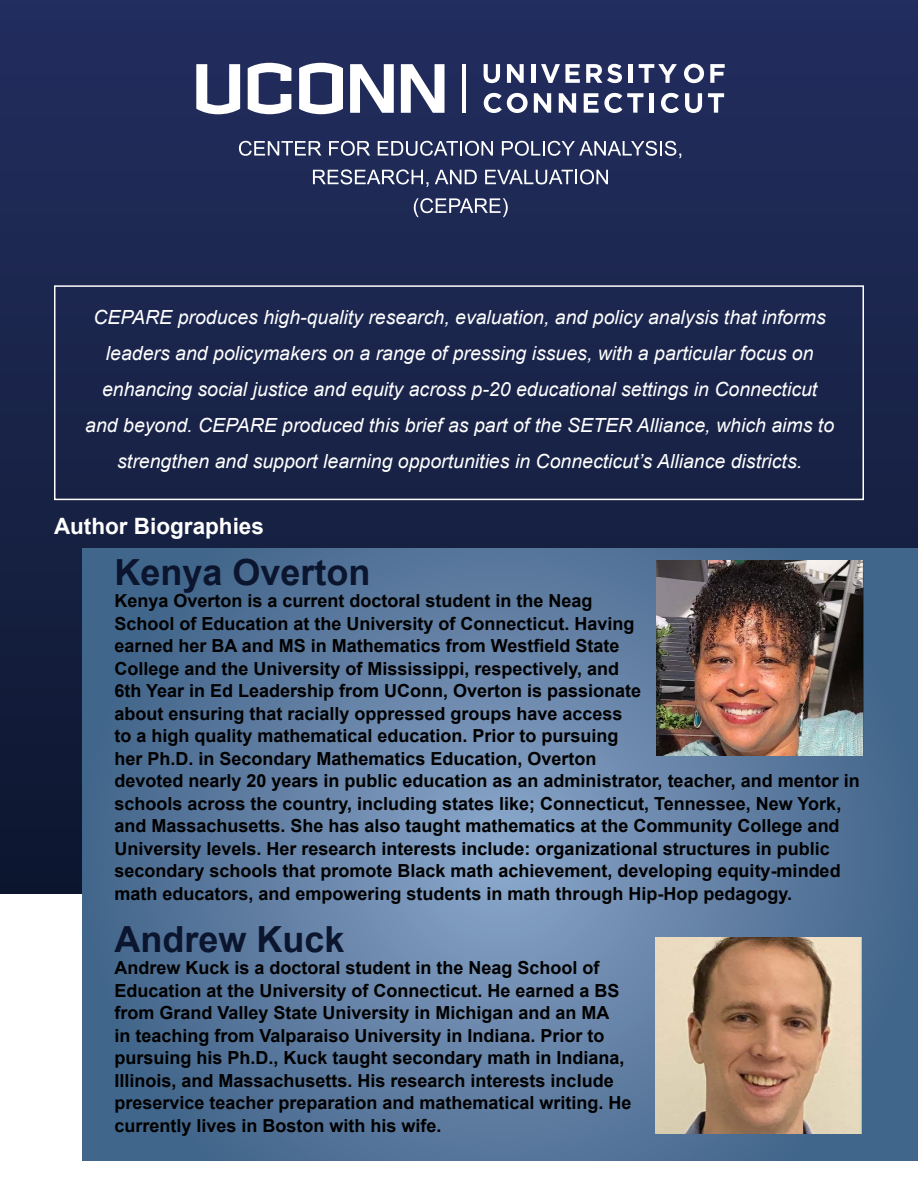
<style>
.page{position:relative;width:918px;height:1188px;background:#fff}
.page>*{position:absolute;margin:0;border:0;box-sizing:border-box;transform-origin:0 0}
.t1{font:700 36px "Arial";color:#0b152e}
.t2{font:700 22.5px "Arial";color:#fff}
.t3{font:italic 19.5px/36px "Arial";color:#fff;text-align:center}
.t4{font:700 18px/22.5px "Arial";color:#000}
</style>
<div class="page">
<div style="left:0;top:0;width:918px;height:893px;background:linear-gradient(to bottom,#232e5f,#0d172f)"></div>
<svg style="left:196px;top:64px;width:44px;height:50px"></svg>
<svg style="left:248px;top:63px;width:43px;height:51px"></svg>
<svg style="left:299px;top:63px;width:44px;height:51px"></svg>
<svg style="left:350px;top:64px;width:44px;height:49px"></svg>
<svg style="left:401px;top:64px;width:44px;height:49px"></svg>
<hr style="left:462px;top:64px;width:4px;height:49px;background:#fff">
<svg style="left:484px;top:64px;width:16px;height:19px"></svg>
<svg style="left:507px;top:64px;width:17px;height:19px"></svg>
<hr style="left:531px;top:64px;width:4px;height:19px;background:#fff">
<svg style="left:541px;top:64px;width:39px;height:19px"></svg>
<svg style="left:586px;top:64px;width:36px;height:19px"></svg>
<div style="left:628px;top:64px;width:5px;height:19px;background:#fff"></div>
<svg style="left:639px;top:64px;width:38px;height:19px"></svg>
<svg style="left:684px;top:64px;width:20px;height:19px"></svg>
<svg style="left:710px;top:64px;width:15px;height:19px"></svg>
<svg style="left:484px;top:93px;width:44px;height:20px"></svg>
<svg style="left:534px;top:93px;width:17px;height:20px"></svg>
<svg style="left:559px;top:93px;width:17px;height:20px"></svg>
<svg style="left:584px;top:93px;width:59px;height:20px"></svg>
<hr style="left:650px;top:93px;width:4px;height:20px;background:#fff">
<svg style="left:661px;top:93px;width:18px;height:20px"></svg>
<svg style="left:685px;top:93px;width:17px;height:20px"></svg>
<svg style="left:708px;top:93px;width:16px;height:20px"></svg>
<svg style="left:239px;top:141px;width:82px;height:15px"></svg>
<svg style="left:329px;top:141px;width:41px;height:15px"></svg>
<svg style="left:378px;top:141px;width:115px;height:15px"></svg>
<svg style="left:502px;top:141px;width:179px;height:17px;background:#586082"></svg>
<svg style="left:313px;top:169px;width:115px;height:18px"></svg>
<svg style="left:435px;top:170px;width:42px;height:14px"></svg>
<svg style="left:485px;top:169px;width:123px;height:15px"></svg>
<svg style="left:414px;top:198px;width:94px;height:19px;background:#596181"></svg>
<svg style="left:82px;top:549px;width:836px;height:612px;background:#5c7ca0"></svg>
<div style="left:54px;top:285px;width:810px;height:215px;border:2px solid #fff"></div>
<img style="left:657px;top:561px;width:207px;height:195px">
<img style="left:655px;top:937px;width:207px;height:197px">
<p class="t3" style="left:85px;top:299px;width:750px">CEPARE produces high-quality research, evaluation, and policy analysis that informs leaders and policymakers on a range of pressing issues, with a particular focus on enhancing social justice and equity across p-20 educational settings in Connecticut and beyond. CEPARE produced this brief as part of the SETER Alliance, which aims to strengthen and support learning opportunities in Connecticut’s Alliance districts.</p>
<p class="t2" style="left:54px;top:511px;width:212px">Author Biographies</p>
<h4 class="t1" style="left:114px;top:549px;width:258px">Kenya Overton</h4>
<p class="t4" style="left:114px;top:590px;width:480px">Kenya Overton is a current doctoral student in the Neag</p>
<p class="t4" style="left:114px;top:613px;width:747px">School of Education at the University of Connecticut. Having<br>earned her BA and MS in Mathematics from Westfield State<br>College and the University of Mississippi, respectively, and<br>6th Year in Ed Leadership from UConn, Overton is passionate<br>about ensuring that racially oppressed groups have access<br>to a high quality mathematical education. Prior to pursuing<br>her Ph.D. in Secondary Mathematics Education, Overton<br>devoted nearly 20 years in public education as an administrator, teacher, and mentor in schools across the country, including states like; Connecticut, Tennessee, New York, and Massachusetts. She has also taught mathematics at the Community College and University levels. Her research interests include: organizational structures in public secondary schools that promote Black math achievement, developing equity-minded math educators, and empowering students in math through Hip-Hop pedagogy.</p>
<h4 class="t1" style="left:114px;top:916px;width:232px">Andrew Kuck</h4>
<p class="t4" style="left:114px;top:957px;width:519px">Andrew Kuck is a doctoral student in the Neag School of Education at the University of Connecticut. He earned a BS from Grand Valley State University in Michigan and an MA<br>in teaching from Valparaiso University in Indiana. Prior to pursuing his Ph.D., Kuck taught secondary math in Indiana, Illinois, and Massachusetts. His research interests include preservice teacher preparation and mathematical writing. He currently lives in Boston with his wife.</p>
</div>
